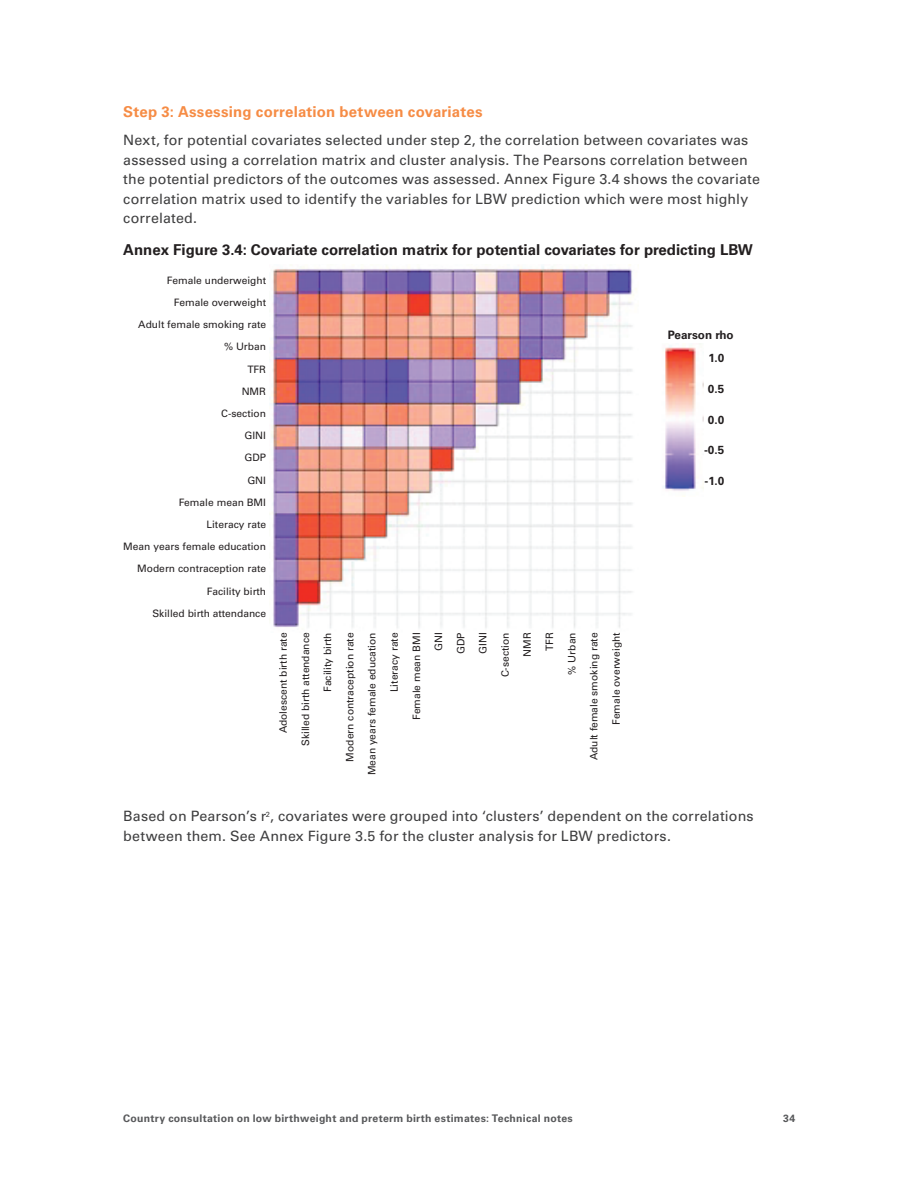
<style>
.page{position:relative;width:918px;height:1188px;background:#fff}
.page>*{position:absolute;margin:0;border:0;box-sizing:border-box;transform-origin:0 0}
.t1{font:700 15px "Univers LT Std";color:#231f20}
.t2{font:700 15px "Univers LT Std";letter-spacing:.015em;color:#f68c45}
.copy1{font:14.25px/19.5px "Univers LT Std";letter-spacing:.01em;color:#3e3e3f}
.t3{font:700 11.7px/23.7px "Univers LT Std";color:#231f20}
.t4{font:700 10.5px "Univers LT Std";letter-spacing:.025em;color:#57585a}
.t5{font:10.2px/22.2px "Univers LT Std";color:#231f20;text-align:right}
</style>
<div class="page">
<img style="left:269px;top:265px;width:368px;height:363px">
<img style="left:663px;top:345px;width:41px;height:152px">
<p class="t2" style="left:123px;top:103px;width:361px">Step 3: Assessing correlation between covariates</p>
<p class="copy1" style="left:123px;top:130px;width:638px">Next, for potential covariates selected under step 2, the correlation between covariates was assessed using a correlation matrix and cluster analysis. The Pearsons correlation between the potential predictors of the outcomes was assessed. Annex Figure 3.4 shows the covariate correlation matrix used to identify the variables for LBW prediction which were most highly correlated.</p>
<p class="t1" style="left:123px;top:241px;width:631px">Annex Figure 3.4: Covariate correlation matrix for potential covariates for predicting LBW</p>
<p class="t5" style="left:123px;top:269px;width:144px">Female underweight<br>Female overweight<br>Adult female smoking rate<br>% Urban<br>TFR<br>NMR<br>C-section<br>GINI<br>GDP<br>GNI<br>Female mean BMI<br>Literacy rate<br>Mean years female education<br>Modern contraception rate<br>Facility birth<br>Skilled birth attendance</p>
<p class="t5" style="left:272px;top:775px;width:144px;rotate:-90deg">Adolescent birth rate<br>Skilled birth attendance<br>Facility birth<br>Modern contraception rate<br>Mean years female education<br>Literacy rate<br>Female mean BMI<br>GNI<br>GDP<br>GINI<br>C-section<br>NMR<br>TFR<br>% Urban<br>Adult female smoking rate<br>Female overweight</p>
<p class="t3" style="left:709px;top:323px;width:27px;text-indent:-41px">Pearson rho<br>1.0</p>
<p class="t3" style="left:708px;top:377px;width:18px">0.5</p>
<p class="t3" style="left:708px;top:408px;width:18px">0.0</p>
<p class="t3" style="left:704px;top:439px;width:22px">-0.5</p>
<p class="t3" style="left:705px;top:469px;width:21px">-1.0</p>
<p class="copy1" style="left:123px;top:806px;width:632px">Based on Pearson’s r<sup>2</sup>, covariates were grouped into ‘clusters’ dependent on the correlations between them. See Annex Figure 3.5 for the cluster analysis for LBW predictors.</p>
<p class="t4" style="left:123px;top:1112px;width:451px">Country consultation on low birthweight and preterm birth estimates: Technical notes</p>
<p class="t4" style="left:783px;top:1112px;width:13px">34</p>
</div>
